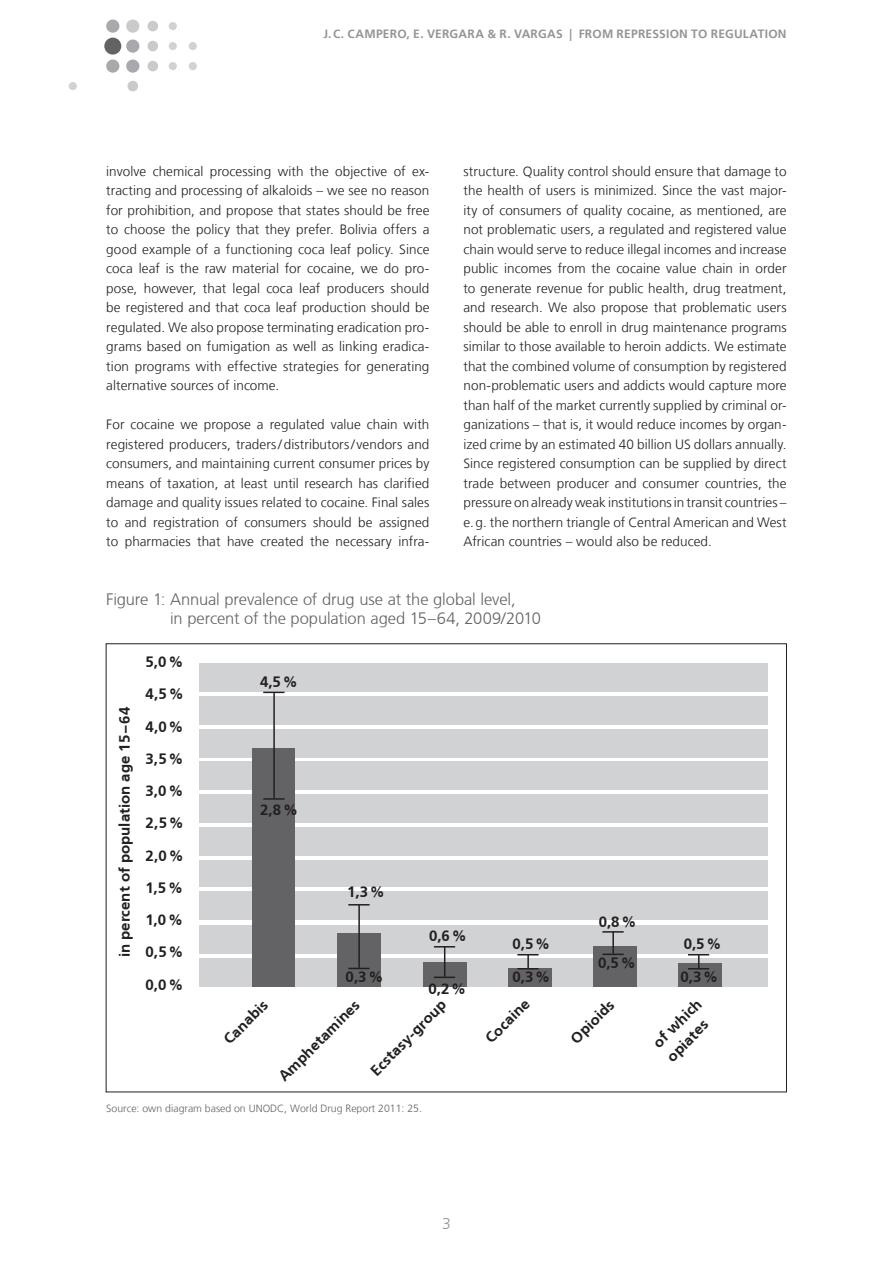
<style>
.page{position:relative;width:893px;height:1263px;background:#fff}
.page>*{position:absolute;margin:0;border:0;box-sizing:border-box;transform-origin:0 0}
.Unterüberschrift_rec{font:300 16.5px/19.5px "Frutiger CE";letter-spacing:-.005em;color:#636366}
.t1{font:300 15.75px "Frutiger CE";color:#939598}
.Inhalt{font:700 15px "Frutiger CE";color:#231f20}
.Fließtext{font:300 13.5px/19.5px "Frutiger LT";letter-spacing:.005em;color:#231f20;text-align:justify}
.t2{font:700 12px "Frutiger LT";letter-spacing:.02em;color:#939598}
.Fußnote{font:300 10.5px "Frutiger LT";color:#636366}
</style>
<div class="page">
<div style="left:104px;top:38px;width:17px;height:17px;background:#636366;border-radius:50%"></div>
<div style="left:69px;top:82px;width:8px;height:8px;background:#d1d2d4;border-radius:50%"></div>
<div style="left:127px;top:81px;width:11px;height:10px;background:#c9cacc;border-radius:50%"></div>
<div style="left:169px;top:22px;width:8px;height:8px;background:#d1d2d4;border-radius:50%"></div>
<div style="left:147px;top:21px;width:11px;height:10px;background:#c9cacc;border-radius:50%"></div>
<div style="left:189px;top:42px;width:8px;height:8px;background:#d1d2d4;border-radius:50%"></div>
<div style="left:169px;top:42px;width:8px;height:8px;background:#d1d2d4;border-radius:50%"></div>
<div style="left:147px;top:41px;width:11px;height:10px;background:#c9cacc;border-radius:50%"></div>
<div style="left:189px;top:62px;width:8px;height:8px;background:#d1d2d4;border-radius:50%"></div>
<div style="left:169px;top:62px;width:8px;height:8px;background:#d1d2d4;border-radius:50%"></div>
<div style="left:147px;top:61px;width:11px;height:10px;background:#c9cacc;border-radius:50%"></div>
<div style="left:126px;top:20px;width:13px;height:13px;background:#c9cacc;border-radius:50%"></div>
<div style="left:106px;top:20px;width:13px;height:13px;background:#a8a9ad;border-radius:50%"></div>
<div style="left:126px;top:39px;width:13px;height:14px;background:#a8a9ad;border-radius:50%"></div>
<div style="left:126px;top:59px;width:13px;height:14px;background:#a8a9ad;border-radius:50%"></div>
<div style="left:106px;top:59px;width:13px;height:14px;background:#a8a9ad;border-radius:50%"></div>
<div style="left:199px;top:664px;width:568px;height:28px;background:#d1d2d4"></div>
<div style="left:199px;top:697px;width:568px;height:28px;background:#d1d2d4"></div>
<div style="left:199px;top:729px;width:568px;height:28px;background:#d1d2d4"></div>
<div style="left:199px;top:761px;width:568px;height:29px;background:#d1d2d4"></div>
<div style="left:199px;top:794px;width:568px;height:29px;background:#d1d2d4"></div>
<div style="left:199px;top:827px;width:568px;height:29px;background:#d1d2d4"></div>
<div style="left:199px;top:860px;width:568px;height:27px;background:#d1d2d4"></div>
<div style="left:199px;top:891px;width:568px;height:29px;background:#d1d2d4"></div>
<div style="left:199px;top:925px;width:568px;height:28px;background:#d1d2d4"></div>
<div style="left:199px;top:958px;width:568px;height:28px;background:#d1d2d4"></div>
<div style="left:253px;top:748px;width:42px;height:238px;background:#636366"></div>
<div style="left:338px;top:933px;width:43px;height:53px;background:#636366"></div>
<hr style="left:273px;top:693px;width:2px;height:105px;background:#231f20">
<svg style="left:263px;top:692px;width:22px;height:1px"></svg>
<hr style="left:263px;top:798px;width:22px;height:2px;background:#231f20">
<hr style="left:358px;top:905px;width:2px;height:63px;background:#231f20">
<svg style="left:348px;top:904px;width:22px;height:1px"></svg>
<svg style="left:211px;top:944px;width:547px;height:149px"></svg>
<hr style="left:612px;top:931px;width:2px;height:23px;background:#231f20">
<hr style="left:602px;top:931px;width:22px;height:2px;background:#231f20">
<hr style="left:602px;top:953px;width:22px;height:2px;background:#231f20">
<p class="t2" style="left:323px;top:27px;width:465px">J.C. CAMPERO, E. VERGARA &amp; R. VARGAS | FROM REPRESSION TO REGULATION</p>
<p class="Fließtext" style="left:106px;top:161px;width:325px">involve chemical processing with the objective of ex&shy;tracting and processing of alkaloids – we see no reason for prohibition, and propose that states should be free to choose the policy that they prefer. Bolivia offers a good example of a functioning coca leaf policy. Since coca leaf is the raw material for cocaine, we do pro&shy;pose, however, that legal coca leaf producers should be registered and that coca leaf production should be regulated. We also propose terminating eradication pro&shy;grams based on fumigation as well as linking eradica&shy;tion programs with effective strategies for generating alternative sources of income.</p>
<p class="Fließtext" style="left:106px;top:415px;width:325px">For cocaine we propose a regulated value chain with registered producers, traders/distributors/ vendors and consumers, and maintaining current consumer prices by means of taxation, at least until research has clarified damage and quality issues related to cocaine. Final sales to and registration of consumers should be assigned to pharmacies that have created the necessary infra-</p>
<p class="Fließtext" style="left:463px;top:161px;width:325px">structure. Quality control should ensure that damage to the health of users is minimized. Since the vast major&shy;ity of consumers of quality cocaine, as mentioned, are not problematic users, a regulated and registered value chain would serve to reduce illegal incomes and increase public incomes from the cocaine value chain in order to generate revenue for public health, drug treatment, and research. We also propose that problematic users should be able to enroll in drug maintenance programs similar to those available to heroin addicts. We estimate that the combined volume of consumption by registered non-problematic users and addicts would capture more than half of the market currently supplied by criminal or&shy;ganizations – that is, it would reduce incomes by organ&shy;ized crime by an estimated 40 billion US dollars annually.<br>Since registered consumption can be supplied by direct trade between producer and consumer countries, the pressure on already weak institutions in transit countries – e.g. the northern triangle of Central American and West African countries – would also be reduced.</p>
<p class="Unterüberschrift_rec" style="left:170px;top:589px;width:372px;text-indent:-64px">Figure 1: Annual prevalence of drug use at the global level,<br>in percent of the population aged 15–64, 2009/2010</p>
<p class="Inhalt" style="left:116px;top:957px;width:252px;rotate:-90deg">in percent of population age 15–64</p>
<p class="Inhalt" style="left:145px;top:653px;width:39px">5,0%</p>
<p class="Inhalt" style="left:145px;top:685px;width:40px">4,5%</p>
<p class="Inhalt" style="left:145px;top:717px;width:40px">4,0%</p>
<p class="Inhalt" style="left:145px;top:749px;width:40px">3,5%</p>
<p class="Inhalt" style="left:145px;top:782px;width:39px">3,0%</p>
<p class="Inhalt" style="left:145px;top:814px;width:40px">2,5%</p>
<p class="Inhalt" style="left:145px;top:846px;width:40px">2,0%</p>
<p class="Inhalt" style="left:145px;top:878px;width:39px">1,5%</p>
<p class="Inhalt" style="left:145px;top:911px;width:39px">1,0%</p>
<p class="Inhalt" style="left:145px;top:943px;width:40px">0,5%</p>
<p class="Inhalt" style="left:145px;top:975px;width:39px">0,0%</p>
<p class="Inhalt" style="left:260px;top:672px;width:39px">4,5%</p>
<p class="Inhalt" style="left:260px;top:800px;width:39px">2,8%</p>
<p class="Inhalt" style="left:347px;top:883px;width:39px">1,3%</p>
<p class="Inhalt" style="left:599px;top:913px;width:39px">0,8%</p>
<p class="Inhalt" style="left:429px;top:927px;width:39px">0,6%</p>
<p class="Inhalt" style="left:513px;top:935px;width:39px">0,5%</p>
<p class="Inhalt" style="left:684px;top:935px;width:39px">0,5%</p>
<p class="Inhalt" style="left:598px;top:954px;width:39px">0,5%</p>
<p class="Inhalt" style="left:346px;top:968px;width:39px">0,3%</p>
<p class="Inhalt" style="left:513px;top:968px;width:39px">0,3%</p>
<p class="Inhalt" style="left:680px;top:968px;width:39px">0,3%</p>
<p class="Inhalt" style="left:429px;top:980px;width:39px">0,2%</p>
<p class="Inhalt" style="left:220px;top:1035px;width:57px;rotate:-45deg">Canabis</p>
<p class="Inhalt" style="left:275px;top:1072px;width:109px;rotate:-45deg">Amphetamines</p>
<p class="Inhalt" style="left:367px;top:1066px;width:101px;rotate:-45deg">Ecstasy-group</p>
<p class="Inhalt" style="left:482px;top:1034px;width:57px;rotate:-45deg">Cocaine</p>
<p class="Inhalt" style="left:567px;top:1035px;width:56px;rotate:-45deg">Opioids</p>
<p class="Inhalt" style="left:649px;top:1039px;width:63px;rotate:-45deg">of which</p>
<p class="Inhalt" style="left:663px;top:1052px;width:54px;rotate:-45deg">opiates</p>
<p class="Fußnote" style="left:106px;top:1102px;width:317px">Source: own diagram based on UNODC, World Drug Report 2011: 25.</p>
<p class="t1" style="left:442px;top:1214px;width:10px">3</p>
</div>
